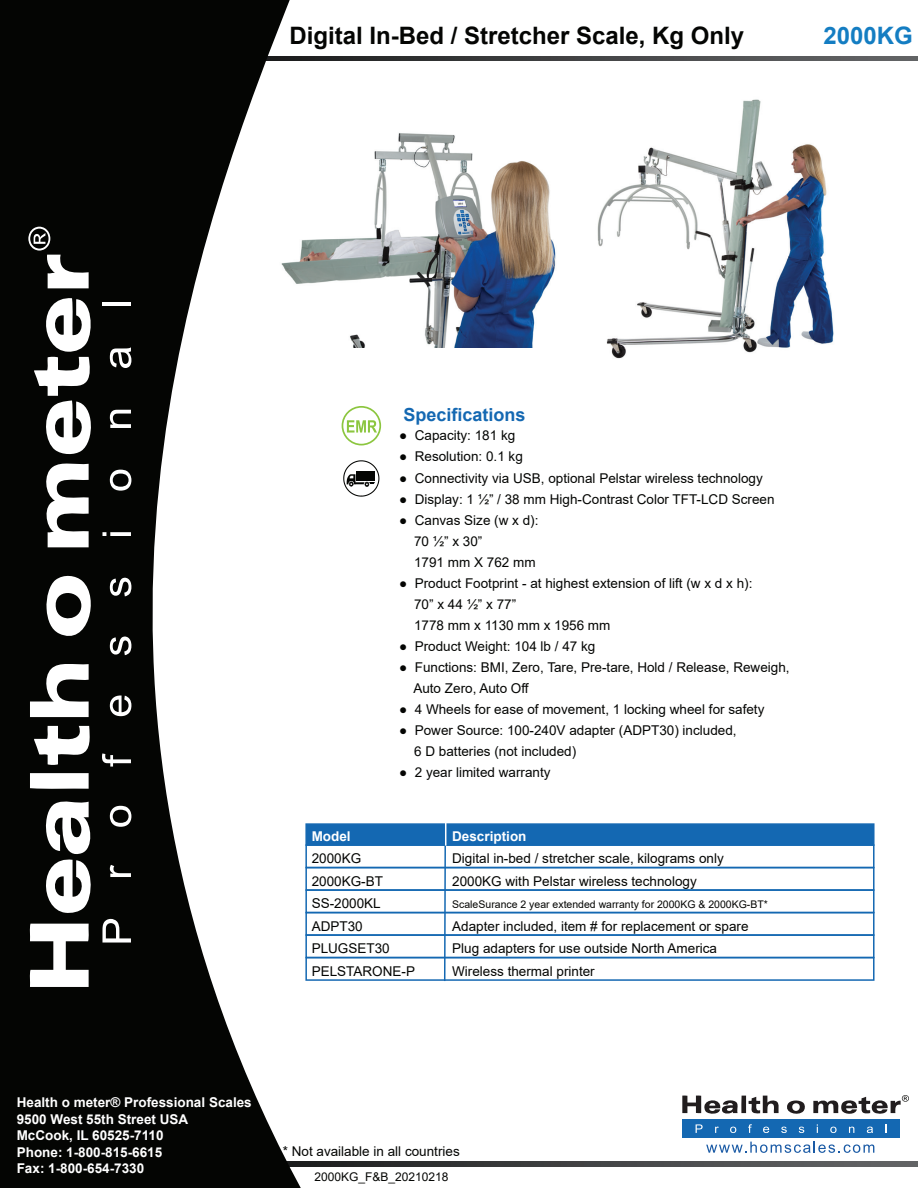
<style>
.page{position:relative;width:918px;height:1188px;background:#fff}
.page>*{position:absolute;margin:0;border:0;box-sizing:border-box;transform-origin:0 0}
.t1{font:700 24px "Arial";color:#040503}
.t2{font:700 24px "Arial";color:#147dc2}
.t3{font:700 18px "Arial";color:#1468b2}
.t4{font:13.5px/22.5px "Arial";color:#040503}
.t5{font:700 13.5px/16.5px "Arial";color:#fff}
.t6{font:12px "Arial";color:#050604}
.t7{font:10.5px "Arial";color:#040503}
</style>
<div class="page">
<svg style="left:310px;top:56px;width:608px;height:5px;background:#444546"></svg>
<svg style="left:310px;top:1162px;width:608px;height:4px;background:#434445"></svg>
<svg style="left:0;top:0;width:310px;height:1188px;fill:#040503"></svg>
<svg style="left:343px;top:460px;width:36px;height:37px"></svg>
<svg style="left:29px;top:924px;width:60px;height:63px"></svg>
<svg style="left:30px;top:773px;width:59px;height:16px"></svg>
<svg style="left:30px;top:661px;width:59px;height:56px"></svg>
<svg style="left:34px;top:726px;width:57px;height:39px"></svg>
<svg style="left:38px;top:798px;width:56px;height:115px"></svg>
<svg style="left:46px;top:574px;width:54px;height:74px"></svg>
<svg style="left:42px;top:461px;width:47px;height:86px"></svg>
<svg style="left:34px;top:296px;width:61px;height:159px"></svg>
<svg style="left:28px;top:227px;width:61px;height:61px"></svg>
<svg style="left:102px;top:919px;width:29px;height:24px"></svg>
<svg style="left:110px;top:865px;width:21px;height:12px"></svg>
<svg style="left:110px;top:806px;width:21px;height:21px"></svg>
<svg style="left:102px;top:753px;width:29px;height:14px"></svg>
<svg style="left:110px;top:696px;width:21px;height:20px"></svg>
<svg style="left:110px;top:637px;width:21px;height:18px"></svg>
<svg style="left:110px;top:578px;width:21px;height:18px"></svg>
<svg style="left:110px;top:532px;width:21px;height:4px"></svg>
<svg style="left:102px;top:532px;width:4px;height:4px"></svg>
<svg style="left:110px;top:470px;width:21px;height:21px"></svg>
<svg style="left:110px;top:410px;width:21px;height:18px"></svg>
<svg style="left:110px;top:347px;width:21px;height:21px"></svg>
<hr style="left:102px;top:302px;width:29px;height:4px;background:#fff">
<svg style="left:682px;top:1095px;width:123px;height:19px"></svg>
<svg style="left:813px;top:1095px;width:96px;height:19px"></svg>
<svg style="left:706px;top:1141px;width:168px;height:12px"></svg>
<div style="left:683px;top:1119px;width:217px;height:19px;background:#1468b2"></div>
<svg style="left:696px;top:1124px;width:7px;height:9px"></svg>
<svg style="left:715px;top:1127px;width:4px;height:6px"></svg>
<svg style="left:730px;top:1127px;width:6px;height:6px"></svg>
<svg style="left:748px;top:1124px;width:4px;height:9px"></svg>
<svg style="left:763px;top:1127px;width:6px;height:6px"></svg>
<svg style="left:781px;top:1127px;width:6px;height:6px"></svg>
<svg style="left:799px;top:1127px;width:5px;height:6px"></svg>
<svg style="left:830px;top:1127px;width:7px;height:6px"></svg>
<svg style="left:849px;top:1127px;width:5px;height:6px"></svg>
<svg style="left:867px;top:1127px;width:6px;height:6px"></svg>
<svg style="left:885px;top:1124px;width:2px;height:9px"></svg>
<svg style="left:342px;top:406px;width:39px;height:39px"></svg>
<div style="left:305px;top:867px;width:570px;height:24px;border:2px solid #1468b2"></div>
<div style="left:305px;top:889px;width:570px;height:24px;border:2px solid #1468b2"></div>
<div style="left:305px;top:912px;width:570px;height:24px;border:2px solid #1468b2"></div>
<div style="left:305px;top:934px;width:570px;height:24px;border:2px solid #1468b2"></div>
<div style="left:305px;top:957px;width:570px;height:24px;border:2px solid #1468b2"></div>
<div style="left:305px;top:823px;width:570px;height:23px;background:#1468b2;border:2px solid #1468b2"></div>
<svg style="left:443px;top:823px;width:4px;height:159px"></svg>
<img style="left:512px;top:99px;width:322px;height:260px">
<img style="left:254px;top:129px;width:326px;height:218px">
<h1 class="t1" style="left:289px;top:19px;width:456px">Digital In-Bed / Stretcher Scale, Kg Only</h1>
<h1 class="t2" style="left:824px;top:19px;width:91px">2000KG</h1>
<h2 class="t3" style="left:403px;top:402px;width:124px">Specifications</h2>
<p class="t4" style="left:399px;top:424px;width:118px">● Capacity: 181 kg</p>
<p class="t4" style="left:399px;top:445px;width:125px">● Resolution: 0.1 kg</p>
<p class="t4" style="left:399px;top:466px;width:365px">● Connectivity via USB, optional Pelstar wireless technology</p>
<p class="t4" style="left:399px;top:487px;width:377px">● Display: 1 ½” / 38 mm High-Contrast Color TFT-LCD Screen</p>
<p class="t4" style="left:414px;top:509px;width:126px;line-height:21px;text-indent:-15px">● Canvas Size (w x d):<br>70 ½” x 30”<br>1791 mm X 762 mm</p>
<p class="t4" style="left:414px;top:572px;width:340px;line-height:21px;text-indent:-15px">● Product Footprint - at highest extension of lift (w x d x h):<br>70” x 44 ½” x 77”<br>1778 mm x 1130 mm x 1956 mm</p>
<p class="t4" style="left:399px;top:634px;width:198px">● Product Weight: 104 lb / 47 kg</p>
<p class="t4" style="left:413px;top:656px;width:378px;line-height:21px;text-indent:-14px">● Functions: BMI, Zero, Tare, Pre-tare, Hold / Release, Reweigh,<br>Auto Zero, Auto Off</p>
<p class="t4" style="left:399px;top:697px;width:367px">● 4 Wheels for ease of movement, 1 locking wheel for safety</p>
<p class="t4" style="left:414px;top:719px;width:324px;line-height:21px;text-indent:-15px">● Power Source: 100-240V adapter (ADPT30) included,<br>6 D batteries (not included)</p>
<p class="t4" style="left:399px;top:761px;width:153px">● 2 year limited warranty</p>
<p class="t5" style="left:312px;top:828px;width:41px">Model</p>
<p class="t4" style="left:312px;top:847px;width:105px">2000KG<br>2000KG-BT<br>SS-2000KL<br>ADPT30<br>PLUGSET30<br>PELSTARONE-P</p>
<p class="t5" style="left:452px;top:828px;width:76px">Description</p>
<p class="t4" style="left:452px;top:847px;width:273px">Digital in-bed / stretcher scale, kilograms only<br>2000KG with Pelstar wireless technology</p>
<p class="t7" style="left:452px;top:897px;width:317px">ScaleSurance 2 year extended warranty for 2000KG &amp; 2000KG-BT*</p>
<p class="t4" style="left:452px;top:915px;width:298px">Adapter included, item # for replacement or spare<br>Plug adapters for use outside North America<br>Wireless thermal printer</p>
<p class="t5" style="left:17px;top:1095px;width:237px">Health o meter® Professional Scales<br>9500 West 55th Street USA<br>McCook, IL 60525-7110<br>Phone: 1-800-815-6615<br>Fax: 1-800-654-7330</p>
<p class="t4" style="left:283px;top:1140px;width:179px">* Not available in all countries</p>
<p class="t6" style="left:314px;top:1168px;width:136px">2000KG_F&amp;B_20210218</p>
</div>
